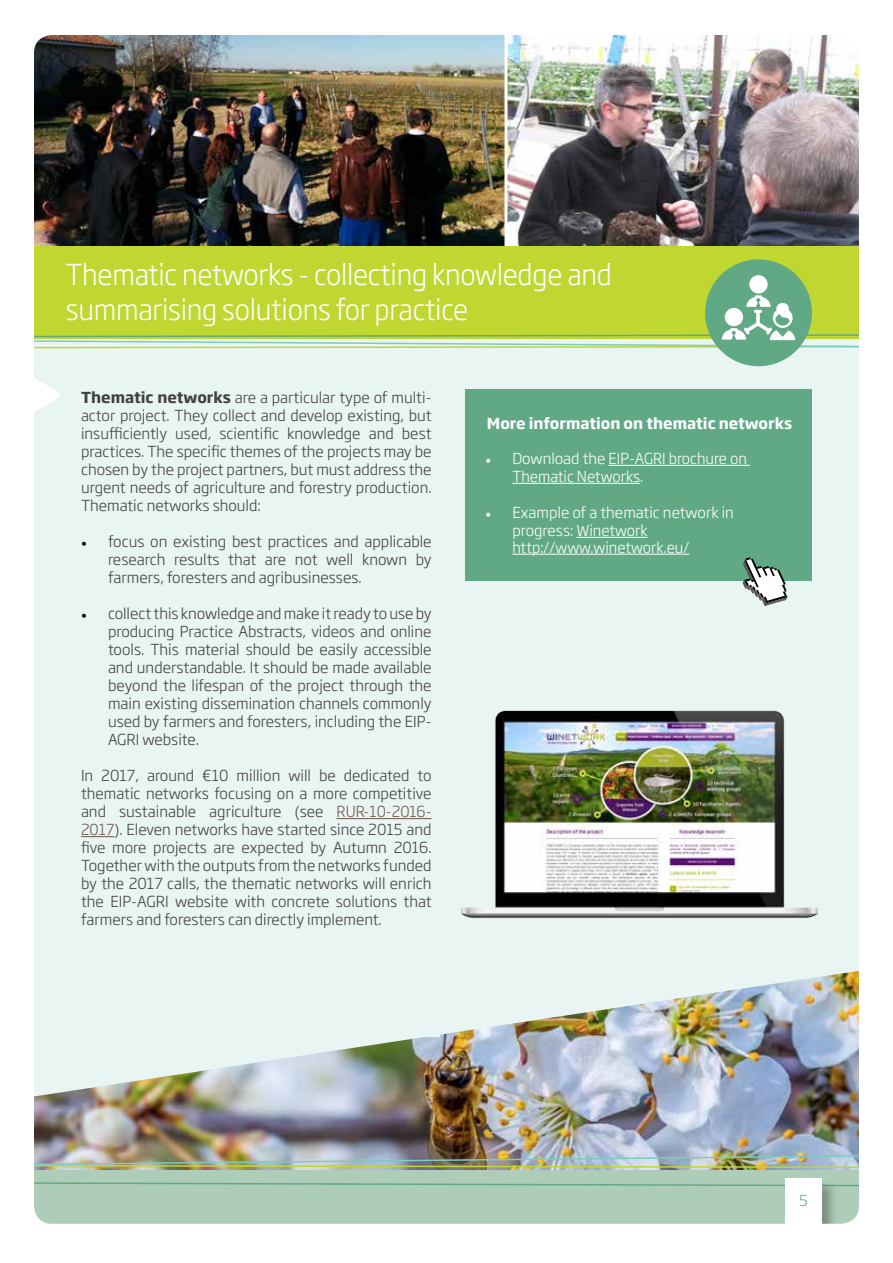
<style>
.page{position:relative;width:893px;height:1263px;background:#fff}
.page>*{position:absolute;margin:0;border:0;box-sizing:border-box;transform-origin:0 0}
.t1{font:300 28.5px/34.2px "Soho Gothic Pro";letter-spacing:-.01em;color:#fff;scale:.95 1}
.t2{font:300 15px/18px "Soho Gothic Pro";color:#414042;text-align:justify}
.t3{font:300 15px/17.4px "Soho Gothic Pro";color:#fff}
.t4{font:700 15px "Soho Gothic Pro";color:#fff}
.t5{font:300 15px "Soho Gothic Pro";color:#61a984}
.s1{font-weight:700}
.s2{font-family:"Minion Pro";font-weight:400;color:#000}
.s3{color:#6e584f}
.s4{font-family:"Minion Pro";font-weight:400}
</style>
<div class="page">
<img style="left:34px;top:35px;width:825px;height:1189px">
<h1 class="t1" style="left:66px;top:256px;width:576px">Thematic networks - collecting knowledge and summarising solutions for practice</h1>
<p class="t2" style="left:81px;top:388px;width:352px"><span class="s1">Thematic networks</span> are a particular type of multi&shy;actor project. They collect and develop existing, but insufficiently used, scientific knowledge and best practices. The specific themes of the projects may be chosen by the project partners, but must address the urgent needs of agriculture and forestry production.<br>Thematic networks should:</p>
<p class="t2" style="left:108px;top:532px;width:325px;text-indent:-27px"><span class="s2">•</span> focus on existing best practices and applicable research results that are not well known by farmers, foresters and agribusinesses.</p>
<p class="t2" style="left:108px;top:604px;width:325px;text-indent:-27px"><span class="s2">•</span> collect this knowledge and make it ready to use by producing Practice Abstracts, videos and online tools. This material should be easily accessible and understandable. It should be made available beyond the lifespan of the project through the main existing dissemination channels commonly used by farmers and foresters, including the EIP-AGRI website.</p>
<p class="t2" style="left:81px;top:766px;width:352px">In 2017, around €10 million will be dedicated to thematic networks focusing on a more competitive and sustainable agriculture (see <span class="s3">RUR-10-2016- 2017</span>). Eleven networks have started since 2015 and five more projects are expected by Autumn 2016.<br>Together with the outputs from the networks funded by the 2017 calls, the thematic networks will enrich the EIP-AGRI website with concrete solutions that farmers and foresters can directly implement.</p>
<p class="t4" style="left:487px;top:411px;width:307px">More information on thematic networks</p>
<p class="t3" style="left:512px;top:448px;width:236px;line-height:18px;text-indent:-27px"><span class="s4">•</span> Download the EIP-AGRI brochure on<br>Thematic Networks.</p>
<p class="t3" style="left:512px;top:503px;width:223px;text-indent:-27px"><span class="s4">•</span> Example of a thematic network in progress: Winetwork http://www.winetwork.eu/</p>
<p class="t5" style="left:799px;top:1188px;width:10px">5</p>
</div>
